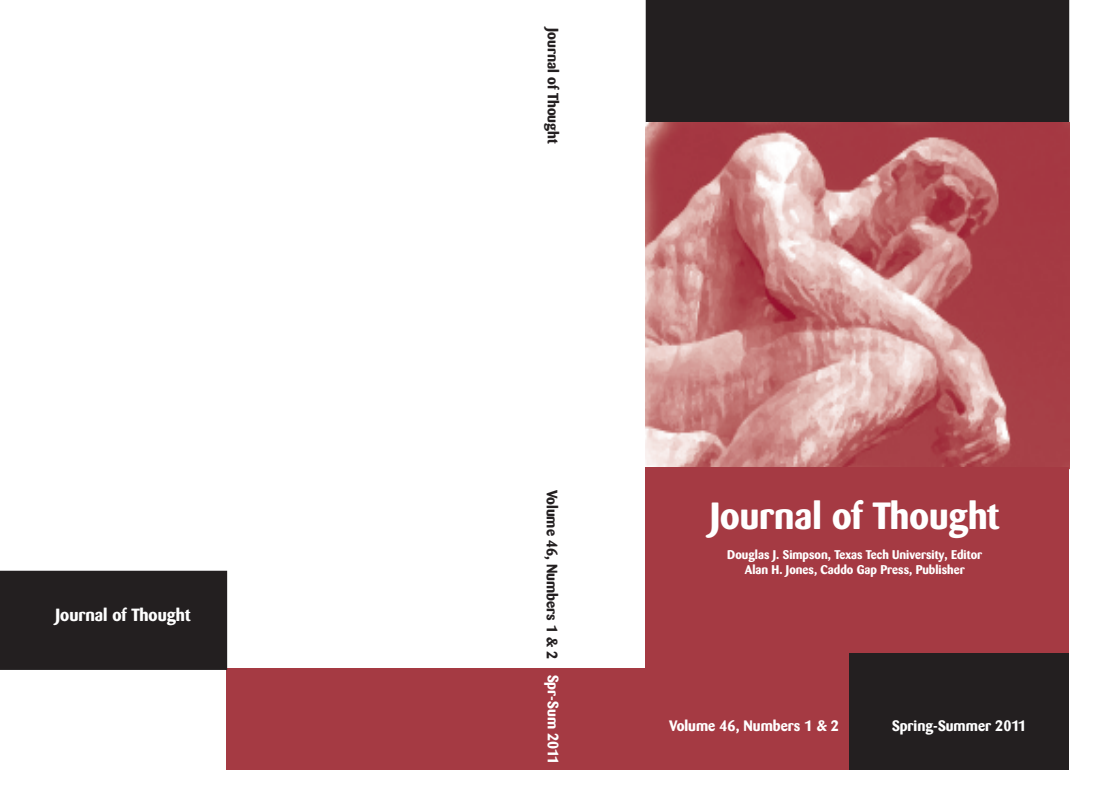
<style>
.page{position:relative;width:1103px;height:810px;background:#fff}
.page>*{position:absolute;margin:0;border:0;box-sizing:border-box;transform-origin:0 0}
.t1{font:700 37.5px "Barmeno";color:#fff}
.t2{font:700 17.5px "Barmeno";color:#fff}
.t3{font:700 15px "Barmeno";color:#231f20}
.t4{font:700 15px "Barmeno";color:#fff}
.t5{font:700 12.5px/15px "Barmeno";color:#fff;text-align:center}
.s1{color:#fff}
</style>
<div class="page">
<div style="left:645px;top:0;width:424px;height:122px;background:#231f20"></div>
<img style="left:645px;top:123px;width:424px;height:344px">
<div style="left:645px;top:467px;width:424px;height:303px;background:#a53a43"></div>
<div style="left:849px;top:653px;width:220px;height:117px;background:#231f20"></div>
<div style="left:226px;top:669px;width:422px;height:101px;background:#a53a43"></div>
<div style="left:0;top:571px;width:227px;height:99px;background:#231f20"></div>
<h2 class="t2" style="left:56px;top:604px;width:136px">Journal of Thought</h2>
<p class="t3" style="left:562px;top:28px;width:117px;rotate:90deg">Journal of Thought</p>
<p class="t3" style="left:561px;top:490px;width:276px;rotate:90deg">Volume 46, Numbers 1 &amp; 2 <span class="s1">Spr-Sum 2011</span></p>
<h1 class="t1" style="left:710px;top:493px;width:291px">Journal of Thought</h1>
<p class="t5" style="left:727px;top:547px;width:256px">Douglas J. Simpson, Texas Tech University, Editor<br>Alan H. Jones, Caddo Gap Press, Publisher</p>
<p class="t4" style="left:669px;top:716px;width:171px">Volume 46, Numbers 1 &amp; 2</p>
<p class="t4" style="left:892px;top:716px;width:136px">Spring-Summer 2011</p>
</div>
